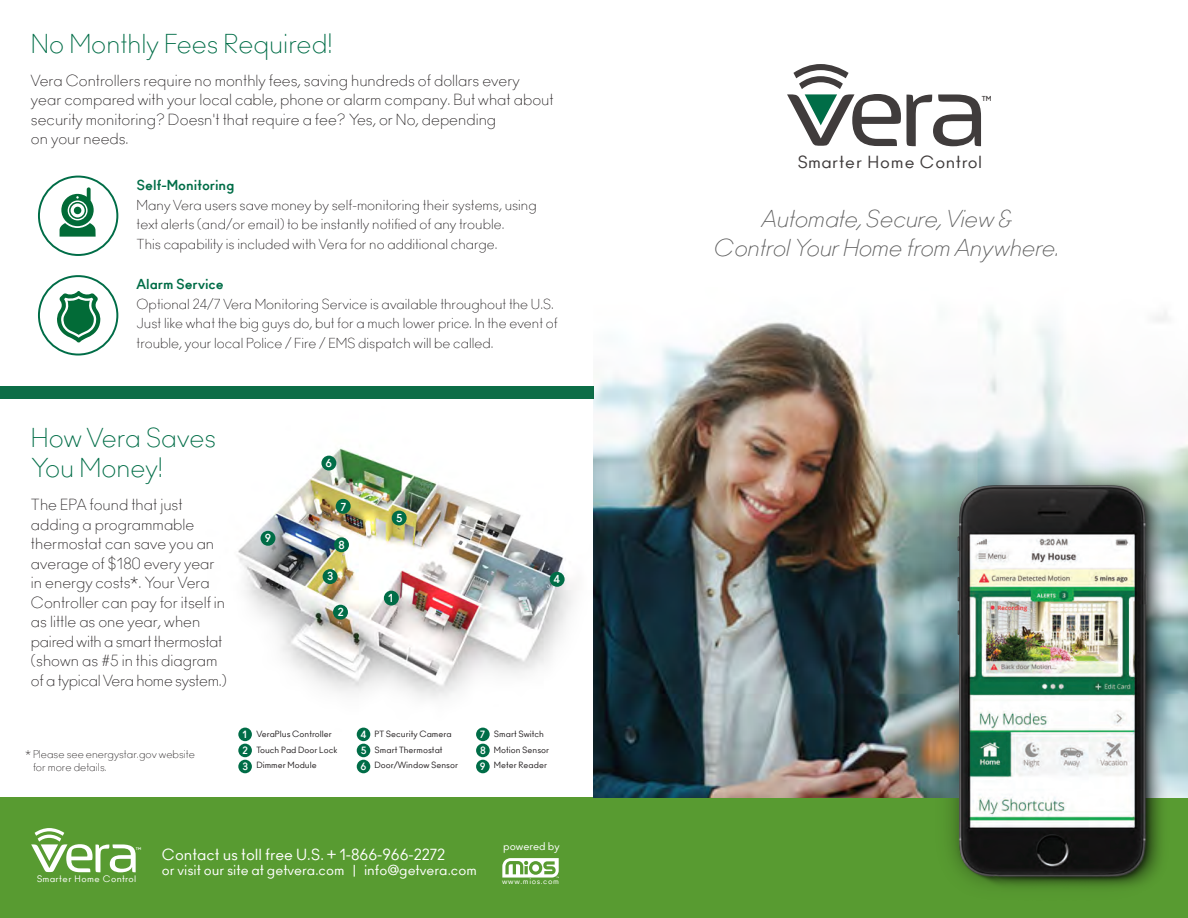
<style>
.page{position:relative;width:1188px;height:918px;background:#fff}
.page>*{position:absolute;margin:0;border:0;box-sizing:border-box;transform-origin:0 0}
.t1{font:25.5px/30.6px "Ano Half";color:#006d47}
.t2{font:italic 22.8px/28.3px "Ano Half";color:#5d5d5d;text-align:center}
.t3{font:16.35px "Ano";letter-spacing:.04em;color:#403c3c}
.t4{font:15px/19.5px "Ano Half";color:#231f20}
.t5{font:15px "Ano";color:#fff}
.t6{font:13.5px/19.5px "Ano Half";color:#231f20}
.t7{font:13.5px "Ano";color:#fff}
.t8{font:700 13.5px "Ano";color:#006d47}
.t9{font:700 10.8px "Ano";color:#fff}
.t10{font:10.5px/12.6px "Ano Half";color:#231f20}
.t11{font:10.5px "Ano";color:#fff}
.t12{font:700 9.9px/16px "Ano";color:#fff;text-align:justify}
.t13{font:8.85px "Ano";letter-spacing:.04em;color:#fff}
.t14{font:8.4px/15.5px "Ano";color:#231f20}
.t15{font:7.65px "Ano";letter-spacing:.075em;color:#fff}
.t16{font:700 6.75px "Ano";color:#403c3c}
.t17{font:700 3.6px "Ano";color:#fff}
</style>
<div class="page">
<img style="left:0;top:94px;width:1188px;height:824px">
<div style="left:0;top:386px;width:594px;height:13px;background:#0c6d47"></div>
<div style="left:38px;top:176px;width:80px;height:80px;border:2px solid #006d47;border-radius:50%"></div>
<svg style="left:60px;top:187px;width:36px;height:50px"></svg>
<svg style="left:70px;top:203px;width:15px;height:15px"></svg>
<div style="left:69px;top:202px;width:17px;height:17px;border:2px solid #026b37;border-radius:50%"></div>
<div style="left:74px;top:207px;width:7px;height:7px;background:#026b37;border-radius:50%"></div>
<div style="left:38px;top:275px;width:80px;height:81px;border:2px solid #006d47;border-radius:50%"></div>
<svg style="left:57px;top:291px;width:43px;height:52px"></svg>
<svg style="left:907px;top:94px;width:74px;height:52px"></svg>
<svg style="left:787px;top:64px;width:114px;height:82px"></svg>
<h1 class="t1" style="left:31px;top:29px;width:303px">No Monthly Fees Required!</h1>
<p class="t4" style="left:31px;top:71px;width:524px">Vera Controllers require no monthly fees, saving hundreds of dollars every year compared with your local cable, phone or alarm company. But what about security monitoring? Doesn't that require a fee? Yes, or No, depending<br>on your needs.</p>
<p class="t8" style="left:137px;top:177px;width:100px">Self-Monitoring</p>
<p class="t6" style="left:137px;top:195px;width:402px">Many Vera users save money by self-monitoring their systems, using text alerts (and/or email) to be instantly notified of any trouble.<br>This capability is included with Vera for no additional charge.</p>
<p class="t8" style="left:137px;top:276px;width:89px">Alarm Service</p>
<p class="t6" style="left:137px;top:294px;width:422px">Optional 24/7 Vera Monitoring Service is available throughout the U.S.<br>Just like what the big guys do, but for a much lower price. In the event of trouble, your local Police / Fire / EMS dispatch will be called.</p>
<h1 class="t1" style="left:31px;top:423px;width:187px">How Vera Saves<br>You Money!</h1>
<p class="t4" style="left:31px;top:495px;width:197px">The EPA found that just adding a programmable thermostat can save you an average of $180 every year in energy costs*. Your Vera<br>Controller can pay for itself in as little as one year, when paired with a smart thermostat (shown as #5 in this diagram of a typical Vera home system.)</p>
<p class="t10" style="left:33px;top:748px;width:164px;text-indent:-8px">* Please see energystar.gov website for more details.</p>
<p class="t9" style="left:265px;top:532px;width:8px">9</p>
<p class="t9" style="left:325px;top:456px;width:8px">6</p>
<p class="t9" style="left:341px;top:500px;width:7px">7</p>
<p class="t9" style="left:338px;top:538px;width:8px">8</p>
<p class="t9" style="left:327px;top:570px;width:8px">3</p>
<p class="t9" style="left:338px;top:605px;width:7px">2</p>
<p class="t9" style="left:396px;top:511px;width:8px">5</p>
<p class="t9" style="left:388px;top:591px;width:6px">1</p>
<p class="t12" style="left:242px;top:726px;width:6px">1</p>
<p class="t12" style="left:243px;top:742px;width:7px">2</p>
<p class="t12" style="left:242px;top:758px;width:7px">3</p>
<p class="t12" style="left:360px;top:726px;width:8px">4</p>
<p class="t14" style="left:256px;top:726px;width:83px">VeraPlus Controller<br>Touch Pad Door Lock<br>Dimmer Module</p>
<p class="t14" style="left:375px;top:726px;width:85px">PT Security Camera<br>Smart Thermostat<br>Door/Window Sensor</p>
<p class="t12" style="left:361px;top:743px;width:7px">5</p>
<p class="t12" style="left:360px;top:758px;width:7px">6</p>
<p class="t9" style="left:554px;top:573px;width:8px">4</p>
<p class="t12" style="left:480px;top:726px;width:8px">7<br>8<br>9</p>
<p class="t14" style="left:494px;top:726px;width:57px">Smart Switch<br>Motion Sensor<br>Meter Reader</p>
<p class="t17" style="left:136px;top:846px;width:7px">TM</p>
<p class="t13" style="left:37px;top:874px;width:101px">Smarter Home Control</p>
<p class="t5" style="left:162px;top:846px;width:285px">Contact us toll free U.S. + 1-866-966-2272</p>
<p class="t7" style="left:162px;top:862px;width:316px">or visit our site at getvera.com | info@getvera.com</p>
<p class="t11" style="left:503px;top:840px;width:58px">powered by</p>
<p class="t15" style="left:502px;top:877px;width:58px">www.mios.com</p>
<p class="t16" style="left:982px;top:94px;width:11px">TM</p>
<p class="t3" style="left:798px;top:152px;width:186px">Smarter Home Control</p>
<h2 class="t2" style="left:714px;top:205px;width:346px">Automate, Secure, View &amp;<br>Control Your Home from Anywhere.</h2>
</div>
